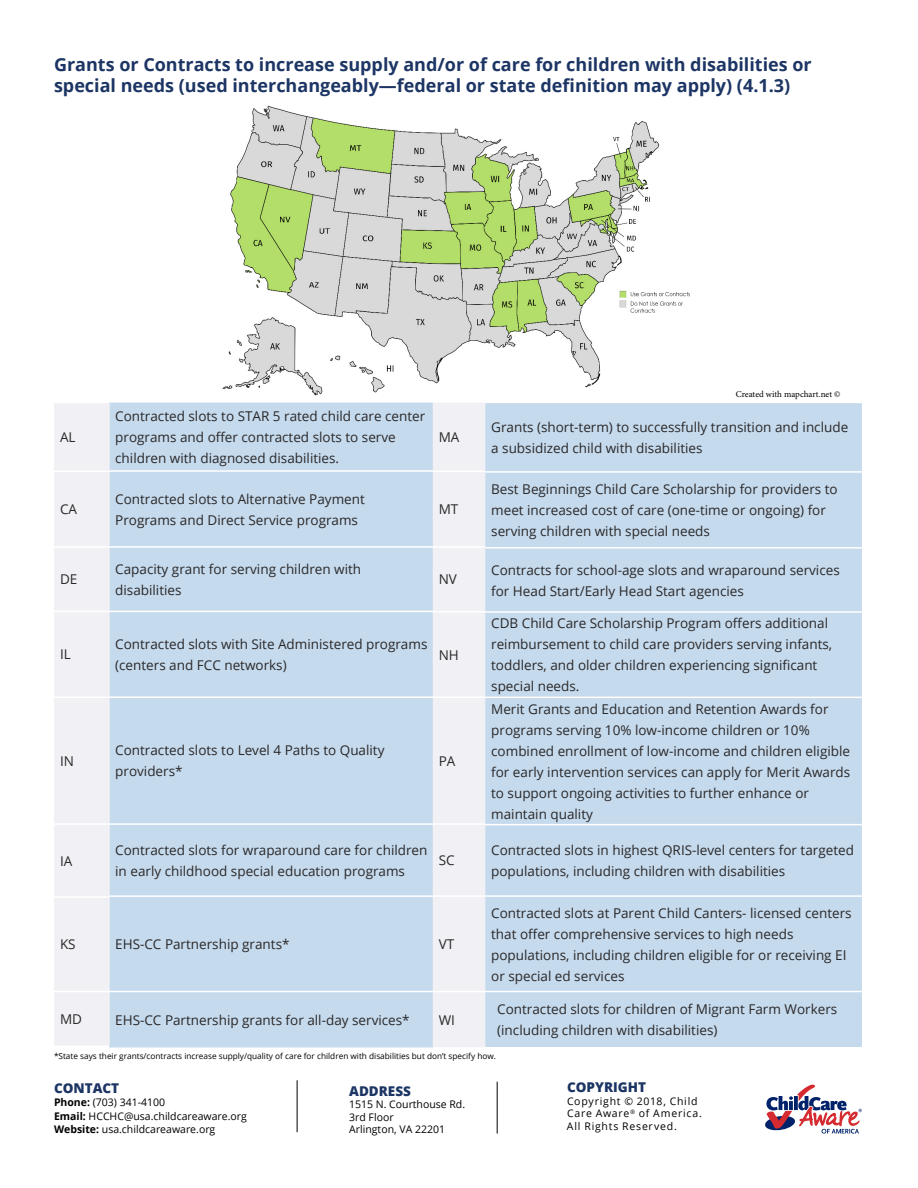
<style>
.page{position:relative;width:918px;height:1188px;background:#fff}
.page>*{position:absolute;margin:0;border:0;box-sizing:border-box;transform-origin:0 0}
.t1{font:700 18px/21.6px "Open Sans";color:#1c3564}
.t2{font:13.5px/21px "Open Sans";color:#292829}
.t3{font:800 13.5px "Open Sans";color:#1c3564}
.t4{font:10.5px/13.5px "Open Sans";color:#000}
.t5{font:10.5px/12.6px "Open Sans";letter-spacing:.07em;color:#000}
.t6{font:9px "Minion Pro";letter-spacing:-.005em;color:#000}
.t7{font:8.25px "Open Sans";color:#000}
.s1{font-weight:700}
</style>
<div class="page">
<hr style="left:297px;top:1080px;width:1px;height:52px;background:#000">
<hr style="left:497px;top:1082px;width:1px;height:52px;background:#000">
<svg style="left:765px;top:1085px;width:97px;height:49px"></svg>
<div style="left:109px;top:403px;width:324px;height:644px;background:#c6daed"></div>
<hr style="left:109px;top:470px;width:325px;height:2px;background:#fff">
<hr style="left:109px;top:546px;width:325px;height:2px;background:#fff">
<hr style="left:109px;top:611px;width:325px;height:1px;background:#fff">
<hr style="left:109px;top:696px;width:325px;height:2px;background:#fff">
<hr style="left:109px;top:823px;width:325px;height:2px;background:#fff">
<hr style="left:109px;top:895px;width:325px;height:2px;background:#fff">
<hr style="left:109px;top:991px;width:325px;height:1px;background:#fff">
<div style="left:54px;top:403px;width:56px;height:643px;background:#f1f0f4"></div>
<hr style="left:54px;top:471px;width:56px;height:1px;background:#fff">
<hr style="left:54px;top:546px;width:56px;height:2px;background:#fff">
<hr style="left:54px;top:611px;width:56px;height:1px;background:#fff">
<hr style="left:54px;top:696px;width:56px;height:2px;background:#fff">
<hr style="left:54px;top:823px;width:56px;height:2px;background:#fff">
<hr style="left:54px;top:896px;width:56px;height:2px;background:#fff">
<hr style="left:54px;top:991px;width:56px;height:1px;background:#fff">
<div style="left:433px;top:403px;width:52px;height:644px;background:#f1f0f4"></div>
<hr style="left:433px;top:471px;width:52px;height:1px;background:#fff">
<hr style="left:433px;top:546px;width:52px;height:2px;background:#fff">
<hr style="left:433px;top:611px;width:52px;height:1px;background:#fff">
<hr style="left:433px;top:696px;width:52px;height:2px;background:#fff">
<hr style="left:433px;top:823px;width:52px;height:2px;background:#fff">
<hr style="left:433px;top:895px;width:52px;height:2px;background:#fff">
<hr style="left:433px;top:991px;width:52px;height:1px;background:#fff">
<div style="left:485px;top:403px;width:377px;height:644px;background:#c6daed"></div>
<hr style="left:485px;top:471px;width:377px;height:2px;background:#fff">
<hr style="left:485px;top:547px;width:377px;height:2px;background:#fff">
<hr style="left:485px;top:611px;width:377px;height:2px;background:#fff">
<hr style="left:485px;top:697px;width:377px;height:1px;background:#fff">
<hr style="left:485px;top:824px;width:377px;height:1px;background:#fff">
<hr style="left:485px;top:895px;width:377px;height:2px;background:#fff">
<hr style="left:485px;top:991px;width:377px;height:1px;background:#fff">
<div style="left:491px;top:998px;width:371px;height:43px;background:#c6daed"></div>
<img style="left:222px;top:105px;width:468px;height:291px">
<h1 class="t1" style="left:54px;top:53px;width:759px">Grants or Contracts to increase supply and/or of care for children with disabilities or special needs (used interchangeably—federal or state definition may apply) (4.1.3)</h1>
<p class="t6" style="left:736px;top:388px;width:106px">Created with mapchart.net ©</p>
<p class="t2" style="left:115px;top:405px;width:312px">Contracted slots to STAR 5 rated child care center programs and offer contracted slots to serve children with diagnosed disabilities.</p>
<p class="t2" style="left:115px;top:488px;width:251px">Contracted slots to Alternative Payment<br>Programs and Direct Service programs</p>
<p class="t2" style="left:115px;top:558px;width:248px">Capacity grant for serving children with disabilities</p>
<p class="t2" style="left:491px;top:416px;width:359px">Grants (short-term) to successfully transition and include a subsidized child with disabilities</p>
<p class="t2" style="left:491px;top:478px;width:348px">Best Beginnings Child Care Scholarship for providers to meet increased cost of care (one-time or ongoing) for serving children with special needs</p>
<p class="t2" style="left:491px;top:559px;width:350px">Contracts for school-age slots and wraparound services for Head Start/Early Head Start agencies</p>
<p class="t2" style="left:491px;top:613px;width:343px">CDB Child Care Scholarship Program offers additional reimbursement to child care providers serving infants, toddlers, and older children experiencing significant special needs.</p>
<p class="t2" style="left:491px;top:698px;width:361px">Merit Grants and Education and Retention Awards for programs serving 10% low-income children or 10% combined enrollment of low-income and children eligible for early intervention services can apply for Merit Awards to support ongoing activities to further enhance or maintain quality</p>
<p class="t2" style="left:491px;top:839px;width:364px">Contracted slots in highest QRIS-level centers for targeted populations, including children with disabilities</p>
<p class="t2" style="left:491px;top:902px;width:362px">Contracted slots at Parent Child Canters- licensed centers that offer comprehensive services to high needs populations, including children eligible for or receiving EI or special ed services</p>
<p class="t2" style="left:497px;top:998px;width:342px">Contracted slots for children of Migrant Farm Workers (including children with disabilities)</p>
<p class="t7" style="left:54px;top:1050px;width:444px">*State says their grants/contracts increase supply/quality of care for children with disabilities but don’t specify how.</p>
<p class="t2" style="left:439px;top:426px;width:22px">MA</p>
<p class="t2" style="left:60px;top:427px;width:17px">AL</p>
<p class="t2" style="left:439px;top:499px;width:21px">MT</p>
<p class="t2" style="left:60px;top:499px;width:19px">CA</p>
<p class="t2" style="left:60px;top:569px;width:19px">DE</p>
<p class="t2" style="left:439px;top:569px;width:20px">NV</p>
<p class="t2" style="left:115px;top:633px;width:314px">Contracted slots with Site Administered programs (centers and FCC networks)</p>
<p class="t2" style="left:60px;top:644px;width:12px">IL</p>
<p class="t2" style="left:439px;top:644px;width:22px">NH</p>
<p class="t2" style="left:115px;top:740px;width:271px">Contracted slots to Level 4 Paths to Quality providers*</p>
<p class="t2" style="left:60px;top:750px;width:15px">IN</p>
<p class="t2" style="left:439px;top:750px;width:18px">PA</p>
<p class="t2" style="left:115px;top:839px;width:314px">Contracted slots for wraparound care for children in early childhood special education programs</p>
<p class="t2" style="left:439px;top:850px;width:17px">SC</p>
<p class="t2" style="left:60px;top:850px;width:14px">IA</p>
<p class="t2" style="left:115px;top:933px;width:176px">EHS-CC Partnership grants*</p>
<p class="t2" style="left:439px;top:933px;width:17px">VT</p>
<p class="t2" style="left:60px;top:934px;width:17px">KS</p>
<p class="t2" style="left:60px;top:1008px;width:24px">MD</p>
<p class="t2" style="left:115px;top:1009px;width:296px">EHS-CC Partnership grants for all-day services*</p>
<p class="t2" style="left:439px;top:1009px;width:18px">WI</p>
<p class="t3" style="left:54px;top:1077px;width:67px">CONTACT</p>
<p class="t4" style="left:54px;top:1095px;width:194px"><span class="s1">Phone:</span> (703) 341-4100<br><span class="s1">Email:</span> HCCHC@usa.childcareaware.org<br><span class="s1">Website:</span> usa.childcareaware.org</p>
<p class="t3" style="left:349px;top:1080px;width:63px">ADDRESS</p>
<p class="t4" style="left:349px;top:1098px;width:117px;line-height:12.6px">1515 N. Courthouse Rd.<br>3rd Floor<br>Arlington, VA 22201</p>
<p class="t3" style="left:567px;top:1077px;width:81px">COPYRIGHT</p>
<p class="t5" style="left:567px;top:1094px;width:136px">Copyright © 2018, Child<br>Care Aware<sup>®</sup> of America.<br>All Rights Reserved.</p>
</div>
